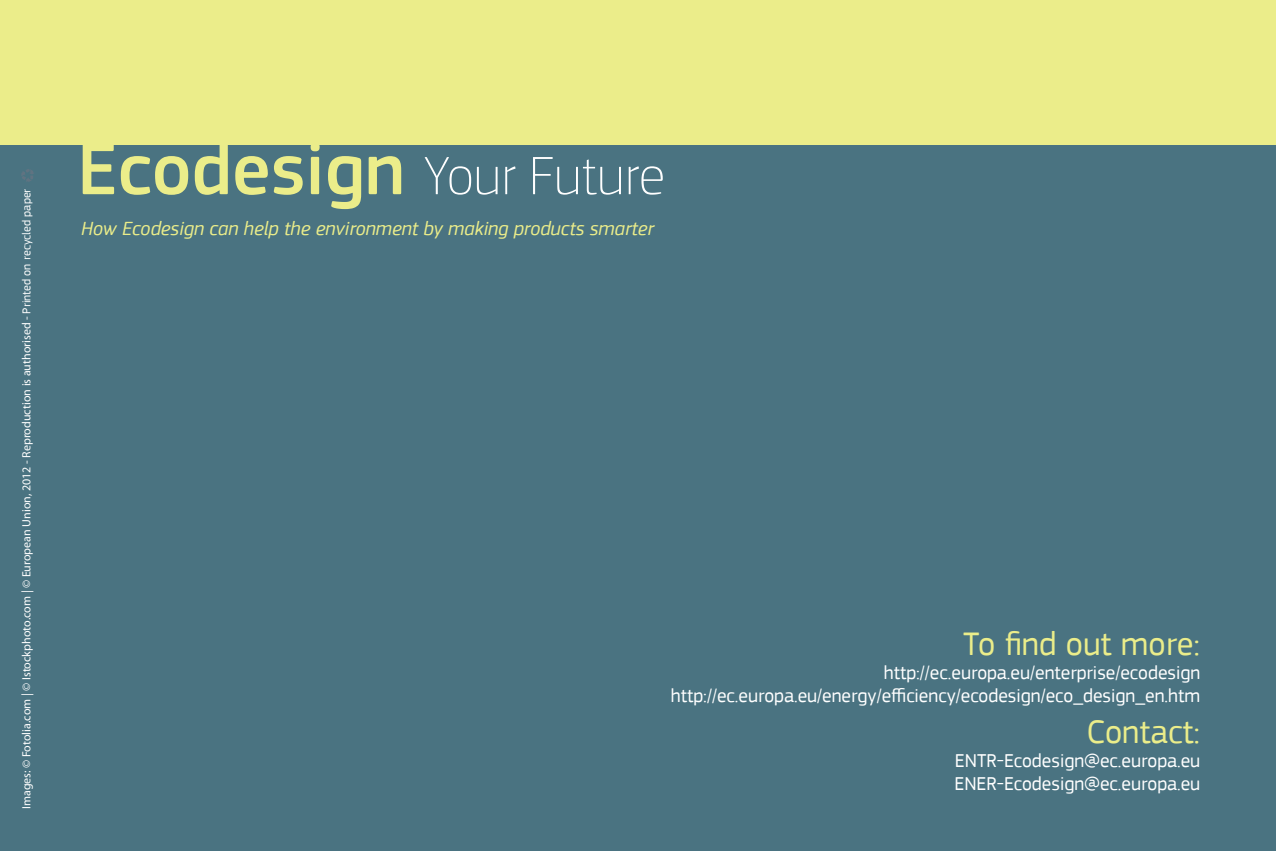
<style>
.page{position:relative;width:1276px;height:851px;background:#fff}
.page>*{position:absolute;margin:0;border:0;box-sizing:border-box;transform-origin:0 0}
.t1{font:100 56px "PF Square Sans Pro";color:#fff}
.t2{font:34.2px "PF Square Sans Pro";color:#ebed8a}
.t3{font:italic 20px "PF Square Sans Pro";color:#ebed8a}
.t4{font:19.6px/23.4px "PF Square Sans Pro";color:#fff;text-align:right}
.t5{font:12px "Myriad Pro";color:#fff}
.s1{font-family:"PF Square Sans Pro"}
.s2{font-weight:500;font-size:76.2px;color:#ebed8a}
</style>
<div class="page">
<div style="left:0;top:144px;width:1276px;height:706px;background:#4a7381"></div>
<div style="left:0;top:0;width:1276px;height:144px;background:#ebed8a"></div>
<svg style="left:21px;top:169px;width:13px;height:13px"></svg>
<p class="t5" style="left:19px;top:808px;width:622px;rotate:-90deg">Images: © Fotolia.com | © Istockphoto.com | © European Union, 2012 - Reproduction is authorised - <span class="s1">Printed on recycled paper</span></p>
<p class="t1" style="left:77px;top:143px;width:589px"><span class="s2">Ecodesign</span> Your Future</p>
<p class="t3" style="left:81px;top:216px;width:574px">How Ecodesign can help the environment by making products smarter</p>
<p class="t2" style="left:963px;top:624px;width:238px">To find out more:</p>
<p class="t4" style="left:671px;top:660px;width:531px">http://ec.europa.eu/enterprise/ecodesign http://ec.europa.eu/energy/efficiency/ecodesign/eco_design_en.htm</p>
<p class="t2" style="left:1086px;top:712px;width:115px">Contact:</p>
<p class="t4" style="left:955px;top:748px;width:247px">ENTR-Ecodesign@ec.europa.eu</p>
<p class="t4" style="left:954px;top:772px;width:247px">ENER-Ecodesign@ec.europa.eu</p>
</div>
